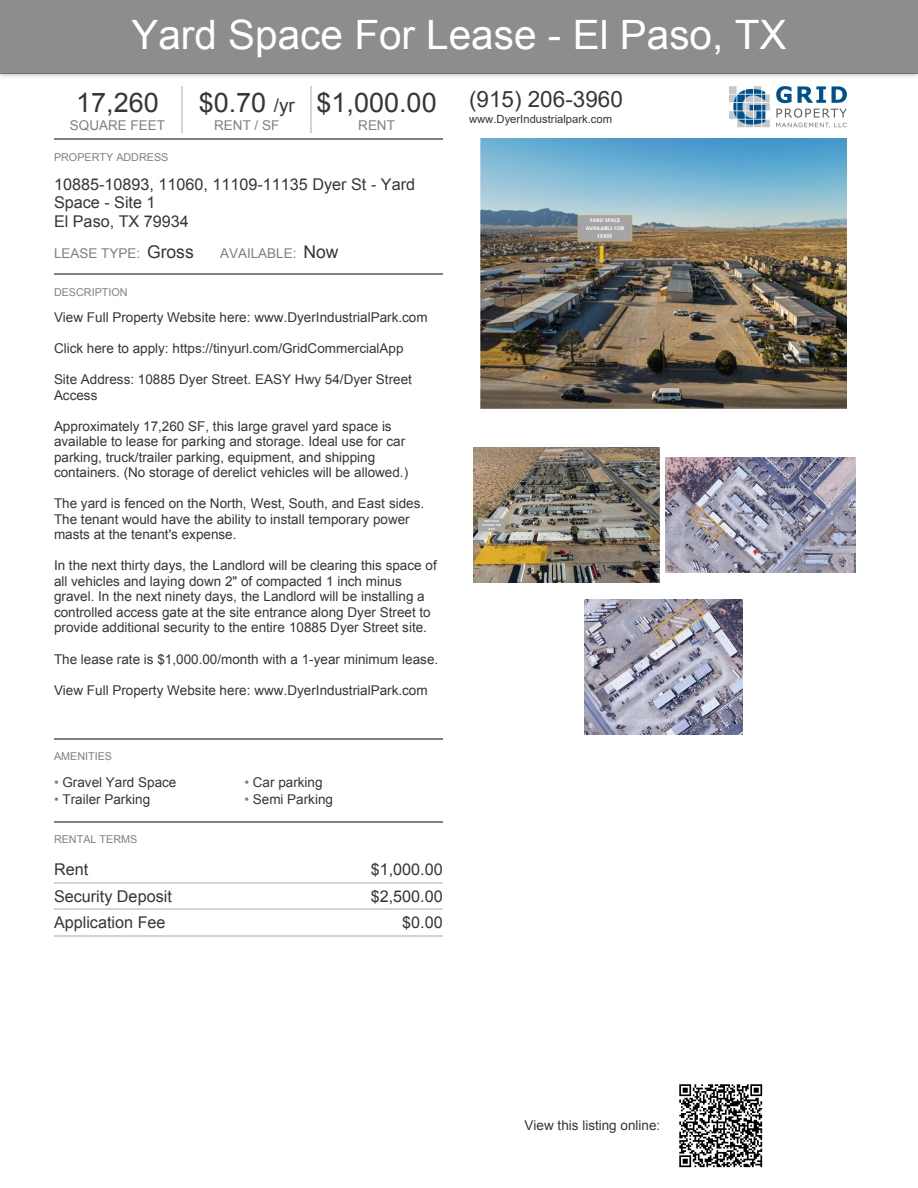
<style>
.page{position:relative;width:918px;height:1188px;background:#fff}
.page>*{position:absolute;margin:0;border:0;box-sizing:border-box;transform-origin:0 0}
.t1{font:40.5px "Arial";color:#fff}
.t2{font:27px "Arial";color:#363636}
.t3{font:22.5px "Arial";color:#363636}
.t4{font:16.2px/18.6px "Arial";color:#363636}
.t5{font:13.5px/15.5px "Arial";color:#363636}
.t6{font:13.5px "Arial";color:#808080}
.t7{font:11.25px "Arial";color:#363636}
.t8{font:10.8px "Arial";color:#808080}
.s1{font-size:18.9px}
.s2{font-size:17.55px;color:#363636}
.s3{color:#808080}
</style>
<div class="page">
<div style="left:0;top:0;width:918px;height:73px;background:#8d8d8d"></div>
<hr style="left:181px;top:87px;width:1px;height:46px;background:#d3d3d3">
<hr style="left:310px;top:87px;width:2px;height:46px;background:#d3d3d3">
<img style="left:729px;top:87px;width:117px;height:41px">
<hr style="left:54px;top:139px;width:389px;height:1px;background:#808080">
<hr style="left:54px;top:274px;width:389px;height:1px;background:#808080">
<hr style="left:54px;top:738px;width:389px;height:1px;background:#808080">
<hr style="left:54px;top:821px;width:389px;height:1px;background:#808080">
<hr style="left:54px;top:882px;width:389px;height:2px;background:#d3d3d3">
<hr style="left:54px;top:909px;width:389px;height:1px;background:#d3d3d3">
<hr style="left:54px;top:935px;width:389px;height:2px;background:#d3d3d3">
<img style="left:480px;top:139px;width:367px;height:270px">
<img style="left:473px;top:447px;width:186px;height:135px">
<img style="left:665px;top:457px;width:191px;height:115px">
<img style="left:584px;top:599px;width:159px;height:135px">
<img style="left:679px;top:1084px;width:84px;height:84px">
<h1 class="t1" style="left:131px;top:12px;width:656px">Yard Space For Lease - El Paso, TX</h1>
<h2 class="t2" style="left:76px;top:87px;width:84px">17,260</h2>
<p class="t6" style="left:70px;top:118px;width:97px">SQUARE FEET</p>
<h2 class="t2" style="left:199px;top:87px;width:98px">$0.70 <span class="s1">/yr</span></h2>
<p class="t6" style="left:214px;top:118px;width:67px">RENT / SF</p>
<h2 class="t2" style="left:317px;top:87px;width:122px">$1,000.00</h2>
<p class="t6" style="left:358px;top:118px;width:38px">RENT</p>
<h3 class="t3" style="left:469px;top:87px;width:155px">(915) 206-3960</h3>
<p class="t7" style="left:469px;top:113px;width:145px">www.DyerIndustrialpark.com</p>
<p class="t8" style="left:54px;top:151px;width:116px">PROPERTY ADDRESS</p>
<p class="t4" style="left:54px;top:175px;width:363px">10885-10893, 11060, 11109-11135 Dyer St - Yard<br>Space - Site 1<br>El Paso, TX 79934</p>
<p class="t6" style="left:54px;top:246px;width:141px">LEASE TYPE: <span class="s2">Gross</span></p>
<p class="t6" style="left:220px;top:246px;width:120px">AVAILABLE: <span class="s2">Now</span></p>
<p class="t8" style="left:54px;top:286px;width:75px">DESCRIPTION</p>
<p class="t5" style="left:54px;top:310px;width:375px">View Full Property Website here: www.DyerIndustrialPark.com</p>
<p class="t5" style="left:54px;top:341px;width:351px">Click here to apply: https://tinyurl.com/GridCommercialApp</p>
<p class="t5" style="left:54px;top:372px;width:359px">Site Address: 10885 Dyer Street. EASY Hwy 54/Dyer Street<br>Access</p>
<p class="t5" style="left:54px;top:418px;width:356px">Approximately 17,260 SF, this large gravel yard space is available to lease for parking and storage. Ideal use for car parking, truck/trailer parking, equipment, and shipping containers. (No storage of derelict vehicles will be allowed.)</p>
<p class="t5" style="left:54px;top:496px;width:372px">The yard is fenced on the North, West, South, and East sides.<br>The tenant would have the ability to install temporary power masts at the tenant's expense.</p>
<p class="t5" style="left:54px;top:558px;width:384px">In the next thirty days, the Landlord will be clearing this space of all vehicles and laying down 2" of compacted 1 inch minus gravel. In the next ninety days, the Landlord will be installing a controlled access gate at the site entrance along Dyer Street to provide additional security to the entire 10885 Dyer Street site.</p>
<p class="t5" style="left:54px;top:651px;width:386px">The lease rate is $1,000.00/month with a 1-year minimum lease.</p>
<p class="t5" style="left:54px;top:682px;width:375px">View Full Property Website here: www.DyerIndustrialPark.com</p>
<p class="t8" style="left:54px;top:751px;width:60px">AMENITIES</p>
<p class="t5" style="left:54px;top:774px;width:124px"><span class="s3">•</span> Gravel Yard Space</p>
<p class="t5" style="left:54px;top:792px;width:98px"><span class="s3">•</span> Trailer Parking</p>
<p class="t5" style="left:244px;top:774px;width:80px"><span class="s3">•</span> Car parking</p>
<p class="t5" style="left:244px;top:792px;width:90px"><span class="s3">•</span> Semi Parking</p>
<p class="t8" style="left:54px;top:834px;width:85px">RENTAL TERMS</p>
<p class="t4" style="left:54px;top:860px;width:36px">Rent</p>
<p class="t4" style="left:371px;top:860px;width:74px">$1,000.00</p>
<p class="t4" style="left:54px;top:887px;width:119px">Security Deposit</p>
<p class="t4" style="left:371px;top:887px;width:74px">$2,500.00</p>
<p class="t4" style="left:54px;top:913px;width:113px">Application Fee</p>
<p class="t4" style="left:402px;top:913px;width:42px">$0.00</p>
<p class="t5" style="left:525px;top:1117px;width:137px">View this listing online:</p>
</div>
